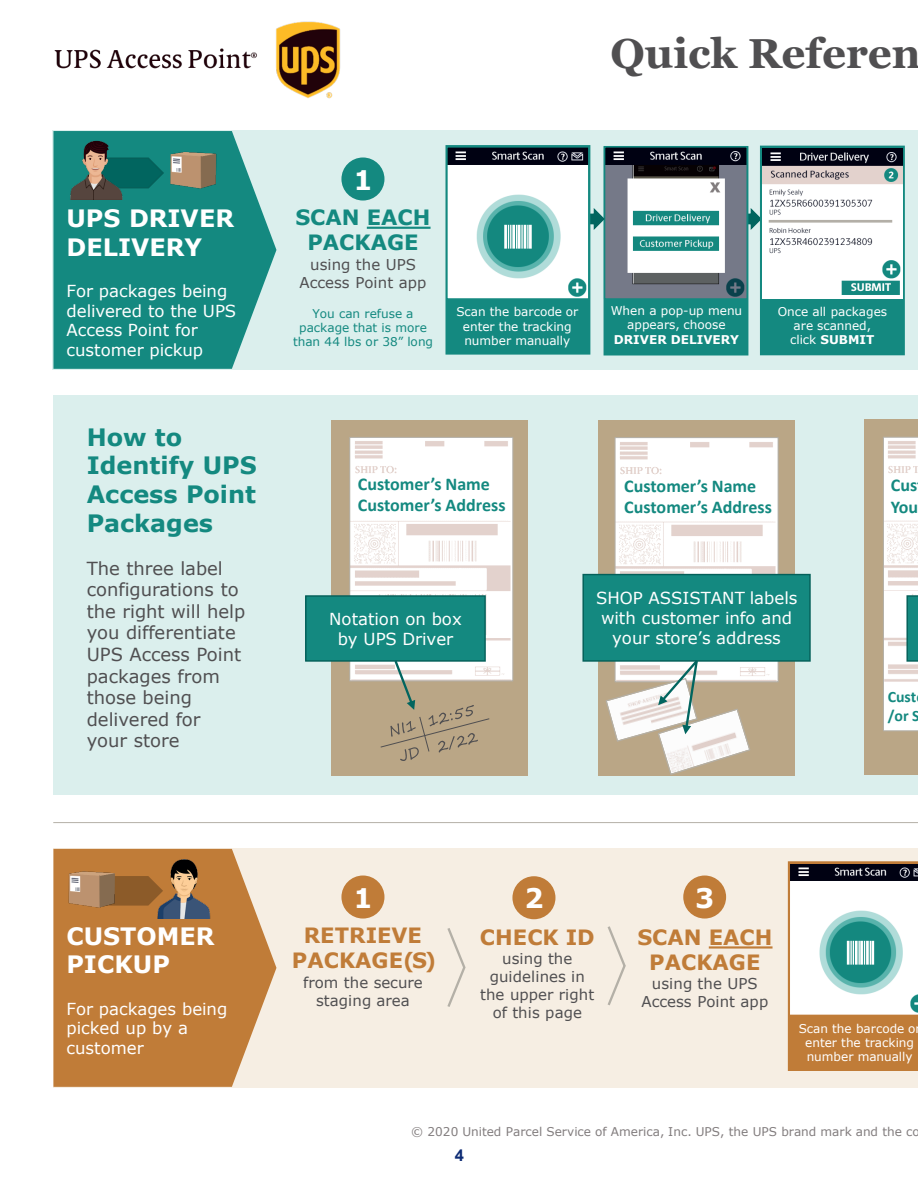
<style>
.page{position:relative;width:918px;height:1188px;background:#fff}
.page>*{position:absolute;margin:0;border:0;box-sizing:border-box;transform-origin:0 0}
.t1{font:700 42px "Georgia";color:#504f51}
.t2{font:700 27px "Verdana";color:#fff}
.t3{font:700 24px/28.8px "Verdana";color:#148980}
.t4{font:700 24px/28.8px "Verdana";color:#fff}
.t5{font:700 21px/25.2px "Verdana";color:#c07c38;text-align:center}
.t6{font:700 21px/25.2px "Verdana";color:#148980;text-align:center}
.t7{font:18px/21.6px "Verdana";letter-spacing:-.005em;color:#504f51}
.t8{font:700 18px/21.6px "Calibri";color:#148980}
.t9{font:16.5px/19.8px "Verdana";letter-spacing:-.005em;color:#fff}
.t10{font:700 16.5px "Arial";color:#0e2c75}
.t11{font:700 15.9px/18.9px "Calibri";color:#148980}
.t12{font:15px/18px "Verdana";letter-spacing:.005em;color:#504f51;text-align:center}
.t13{font:12px/14.4px "Verdana";letter-spacing:-.005em;color:#fff;text-align:center}
.t14{font:12px "Verdana";color:#827d7e}
.t15{font:12px/14.4px "Verdana";color:#148980;text-align:center}
.t16{font:700 12px "Verdana";letter-spacing:.005em;color:#fff}
.s1{font-weight:700}
</style>
<div class="page">
<div style="left:53px;top:849px;width:865px;height:239px;background:#f6eee3"></div>
<svg style="left:788px;top:861px;width:130px;height:210px;background:#bab6a2"></svg>
<div style="left:341px;top:876px;width:43px;height:43px;background:#c07c38;border-radius:50%"></div>
<div style="left:512px;top:876px;width:43px;height:43px;background:#c07c38;border-radius:50%"></div>
<svg style="left:709px;top:946px;width:64px;height:3px"></svg>
<div style="left:683px;top:876px;width:43px;height:43px;background:#c07c38;border-radius:50%"></div>
<svg style="left:447px;top:928px;width:19px;height:79px"></svg>
<svg style="left:607px;top:926px;width:19px;height:80px"></svg>
<svg style="left:53px;top:849px;width:223px;height:238px;background:#c68a4d"></svg>
<img style="left:56px;top:859px;width:166px;height:60px">
<div style="left:53px;top:395px;width:865px;height:400px;background:#dbefed"></div>
<div style="left:864px;top:419px;width:54px;height:356px;background:#baa686"></div>
<div style="left:331px;top:420px;width:197px;height:356px;background:#baa686"></div>
<div style="left:598px;top:420px;width:197px;height:356px;background:#baa686"></div>
<img style="left:351px;top:439px;width:160px;height:240px">
<div style="left:349px;top:437px;width:164px;height:244px;border:1px solid #b4b0a7"></div>
<img style="left:617px;top:439px;width:160px;height:241px">
<div style="left:615px;top:437px;width:164px;height:245px;border:1px solid #b4b0a7"></div>
<div style="left:306px;top:596px;width:179px;height:65px;background:#148980"></div>
<div style="left:305px;top:595px;width:181px;height:67px;border:1px solid #05605a"></div>
<div style="left:583px;top:575px;width:227px;height:86px;background:#148980"></div>
<div style="left:582px;top:574px;width:229px;height:88px;border:1px solid #05605a"></div>
<svg style="left:883px;top:437px;width:35px;height:294px;background:#e6ebe9"></svg>
<svg style="left:380px;top:658px;width:110px;height:103px"></svg>
<svg style="left:605px;top:660px;width:146px;height:115px"></svg>
<hr style="left:53px;top:822px;width:865px;height:1px;background:#b4b0a7">
<img style="left:54px;top:21px;width:287px;height:78px">
<div style="left:53px;top:130px;width:865px;height:240px;background:#dbefed"></div>
<svg style="left:367px;top:227px;width:64px;height:2px"></svg>
<div style="left:341px;top:158px;width:43px;height:43px;background:#148980;border-radius:50%"></div>
<svg style="left:748px;top:206px;width:12px;height:26px"></svg>
<div style="left:761px;top:147px;width:143px;height:207px;background:#148980"></div>
<div style="left:760px;top:146px;width:145px;height:209px;border:2px solid #148980"></div>
<div style="left:605px;top:147px;width:142px;height:207px;background:#148980"></div>
<div style="left:604px;top:146px;width:144px;height:209px;border:2px solid #148980"></div>
<img style="left:606px;top:148px;width:140px;height:150px">
<div style="left:604px;top:146px;width:144px;height:154px;border:1px solid #148980"></div>
<svg style="left:590px;top:206px;width:16px;height:26px"></svg>
<div style="left:447px;top:146px;width:142px;height:207px;background:#148980"></div>
<div style="left:445px;top:145px;width:145px;height:210px;border:2px solid #148980"></div>
<img style="left:448px;top:148px;width:139px;height:150px">
<div style="left:446px;top:146px;width:143px;height:154px;border:1px solid #148980"></div>
<img style="left:762px;top:148px;width:141px;height:151px">
<svg style="left:53px;top:131px;width:223px;height:238px;background:#2c958d"></svg>
<img style="left:60px;top:139px;width:167px;height:60px">
<h3 class="t4" style="left:67px;top:203px;width:169px">UPS DRIVER<br>DELIVERY</h3>
<p class="t9" style="left:67px;top:281px;width:171px">For packages being delivered to the UPS<br>Access Point for customer pickup</p>
<h3 class="t3" style="left:87px;top:422px;width:172px">How to<br>Identify UPS<br>Access Point<br>Packages</h3>
<p class="t7" style="left:87px;top:557px;width:160px">The three label configurations to the right will help you differentiate<br>UPS Access Point packages from those being delivered for your store</p>
<h1 class="t1" style="left:611px;top:26px;width:312px">Quick Referen</h1>
<h2 class="t2" style="left:353px;top:161px;width:21px">1</h2>
<p class="t6" style="left:295px;top:205px;width:137px">SCAN EACH<br>PACKAGE</p>
<p class="t12" style="left:300px;top:255px;width:128px">using the UPS<br>Access Point app</p>
<p class="t15" style="left:293px;top:306px;width:141px">You can refuse a package that is more than 44 lbs or 38” long</p>
<p class="t13" style="left:456px;top:304px;width:123px">Scan the barcode or enter the tracking number manually</p>
<p class="t13" style="left:611px;top:303px;width:133px">When a pop-up menu appears, choose</p>
<p class="t16" style="left:614px;top:331px;width:127px">DRIVER DELIVERY</p>
<p class="t13" style="left:778px;top:304px;width:111px">Once all packages are scanned,<br>click <span class="s1">SUBMIT</span></p>
<p class="t8" style="left:358px;top:473px;width:149px">Customer’s Name<br>Customer’s Address</p>
<p class="t8" style="left:624px;top:475px;width:149px">Customer’s Name<br>Customer’s Address</p>
<p class="t8" style="left:891px;top:474px;width:29px">Cus<br>You</p>
<p class="t9" style="left:329px;top:609px;width:134px;text-align:center">Notation on box by UPS Driver</p>
<p class="t9" style="left:596px;top:588px;width:203px;text-align:center">SHOP ASSISTANT labels with customer info and your store’s address</p>
<p class="t11" style="left:888px;top:687px;width:33px">Cust /or S</p>
<h3 class="t4" style="left:67px;top:921px;width:150px">CUSTOMER<br>PICKUP</h3>
<p class="t9" style="left:67px;top:999px;width:162px">For packages being picked up by a customer</p>
<h2 class="t2" style="left:353px;top:879px;width:21px">1</h2>
<p class="t5" style="left:292px;top:922px;width:146px">RETRIEVE<br>PACKAGE(S)</p>
<p class="t12" style="left:303px;top:973px;width:121px">from the secure staging area</p>
<h2 class="t2" style="left:524px;top:879px;width:21px">2</h2>
<p class="t5" style="left:480px;top:924px;width:116px">CHECK ID</p>
<p class="t12" style="left:480px;top:950px;width:116px">using the guidelines in the upper right of this page</p>
<h2 class="t2" style="left:695px;top:879px;width:21px">3</h2>
<p class="t5" style="left:637px;top:924px;width:137px">SCAN EACH<br>PACKAGE</p>
<p class="t12" style="left:641px;top:975px;width:128px">using the UPS<br>Access Point app</p>
<p class="t13" style="left:799px;top:1021px;width:118px">Scan the barcode o enter the tracking number manually</p>
<p class="t14" style="left:411px;top:1124px;width:510px">© 2020 United Parcel Service of America, Inc. UPS, the UPS brand mark and the co</p>
<p class="t10" style="left:455px;top:1144px;width:11px">4</p>
</div>
